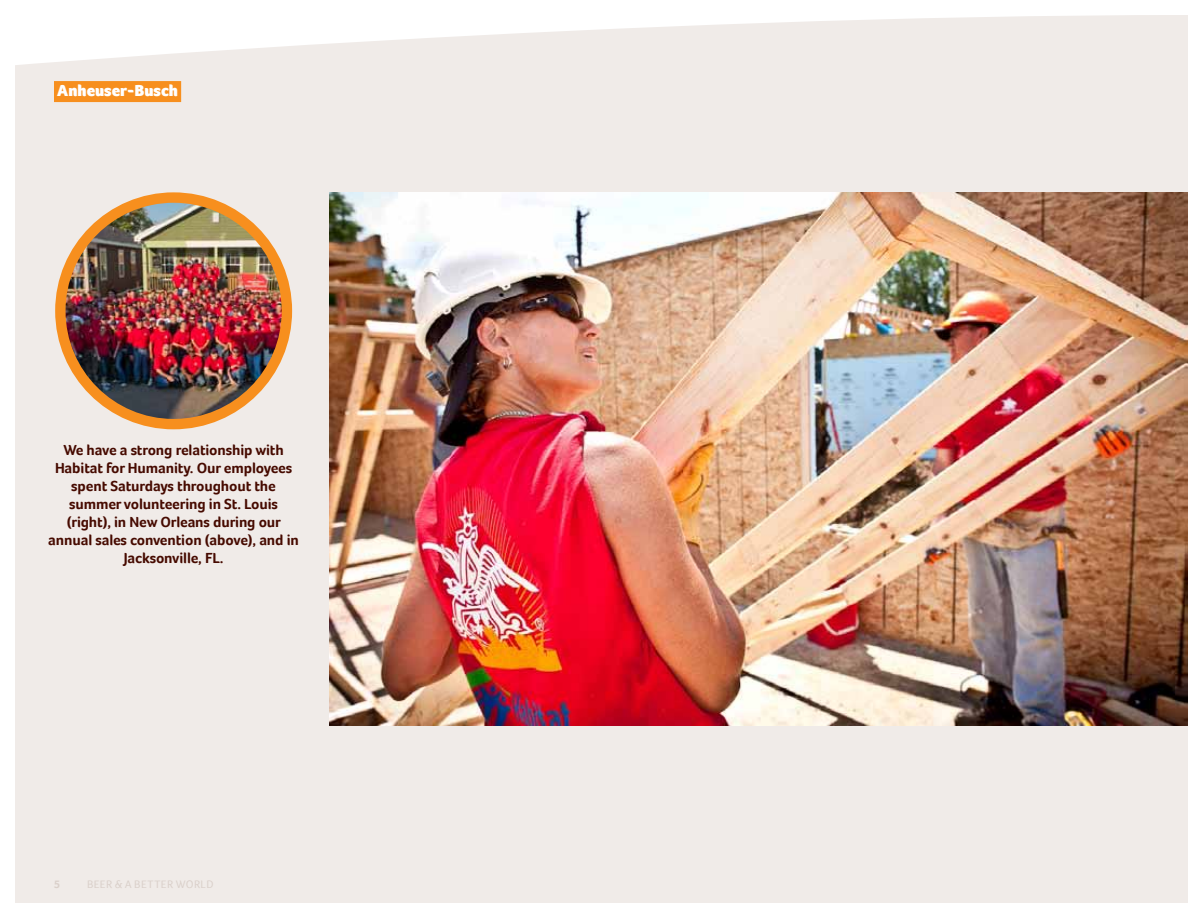
<style>
.page{position:relative;width:1188px;height:918px;background:#fff}
.page>*{position:absolute;margin:0;border:0;box-sizing:border-box;transform-origin:0 0}
.t1{font:900 16.5px "Foco";color:#fff}
.t2{font:700 15px/18px "Foco";letter-spacing:-.01em;color:#460a00;text-align:center}
.t3{font:11.25px "Foco";letter-spacing:.035em;color:#dad0ca}
.t4{font:700 11.25px "Foco";color:#dad0ca}
</style>
<div class="page">
<div style="left:15px;top:15px;width:1172px;height:888px;background:#f0ebe8"></div>
<svg style="left:1187px;top:15px;width:1px;height:888px"></svg>
<div style="left:54px;top:81px;width:127px;height:21px;background:#f78f1e"></div>
<img style="left:329px;top:192px;width:859px;height:534px">
<div style="left:55px;top:192px;width:237px;height:237px;background:#f78f1e;border-radius:50%"></div>
<img style="left:66px;top:203px;width:216px;height:216px;border-radius:108px">
<p class="t1" style="left:57px;top:81px;width:122px">Anheuser-Busch</p>
<p class="t2" style="left:48px;top:441px;width:252px">We have a strong relationship with<br>Habitat for Humanity. Our employees spent Saturdays throughout the summer volunteering in St. Louis (right), in New Orleans during our annual sales convention (above), and in<br>Jacksonville, FL.</p>
<p class="t4" style="left:54px;top:878px;width:8px">5</p>
<p class="t3" style="left:87px;top:878px;width:128px">BEER &amp; A BETTER WORLD</p>
</div>
